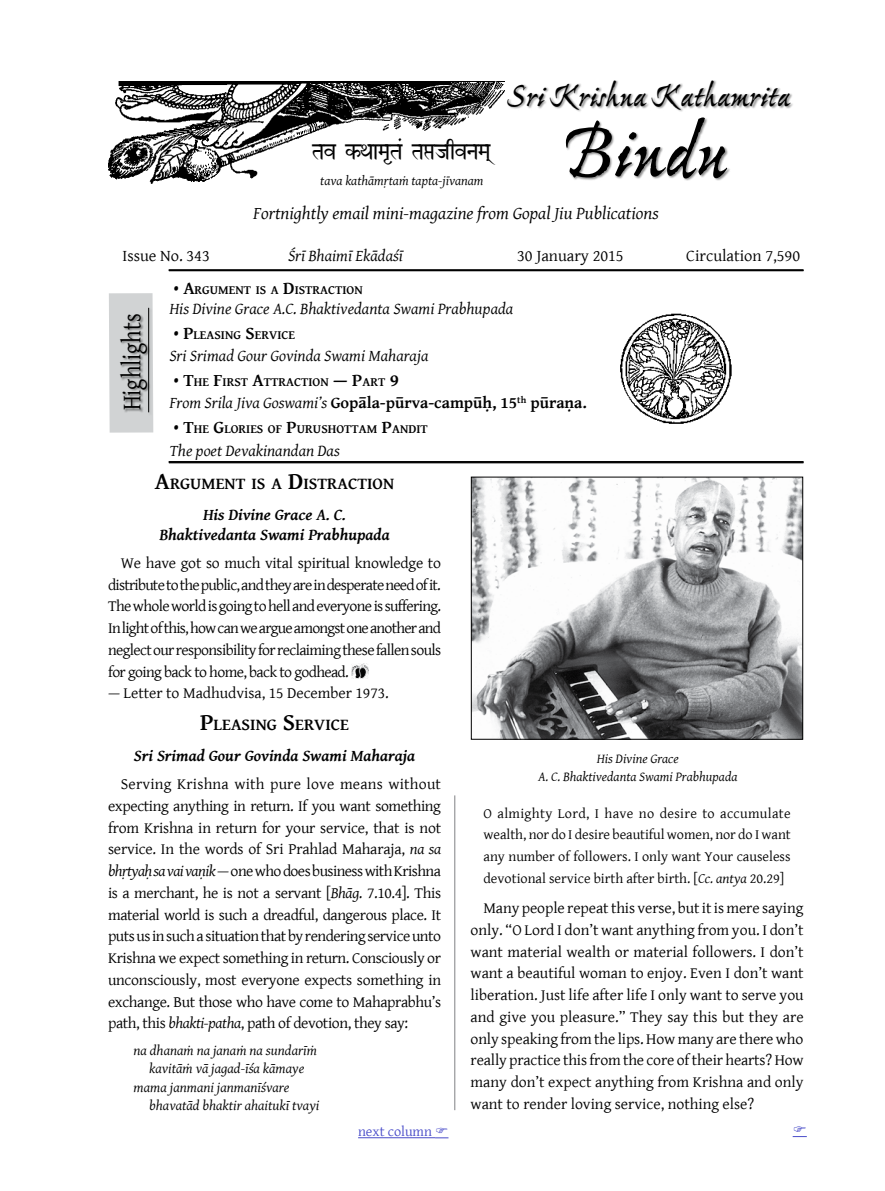
<style>
.page{position:relative;width:885px;height:1191px;background:#fff}
.page>*{position:absolute;margin:0;border:0;box-sizing:border-box;transform-origin:0 0}
.t1{font:700 81px "Ex Ponto Pro";letter-spacing:-.01em;color:#000}
.t2{font:700 33.9px "Ex Ponto Pro";letter-spacing:-.01em;color:#000}
.t3{font:27px "Gentium Basic";color:#000;scale:.84 1}
.t4{font:italic 18px "Gentium Basic";color:#000}
.t5{font:18px "Devanagari Normal";color:#000}
.t6{font:700 16.8px "Gentium Basic";color:#000}
.t7{font:italic 16.5px "Gentium Basic";color:#000}
.t8{font:italic 700 16.5px/20px "Gentium Basic";color:#000;text-align:center}
.t9{font:700 16.5px "Gentium Basic";color:#000}
.t10{font:16.5px "Gentium Basic";color:#000}
.t11{font:15.75px/21.8px "Gentium Basic";letter-spacing:-.025em;color:#000;text-align:justify}
.t12{font:15.75px "Gentium Basic";color:#000}
.t13{font:14.25px/21.8px "Gentium Basic";color:#000;text-align:justify}
.t14{font:italic 14.25px "Gentium Basic";color:#000}
.t15{font:14.25px "Gentium Basic";color:#494cc9}
.t16{font:italic 13.5px/18px "Gentium Basic";color:#000;text-align:center}
.t17{font:700 12.6px "Gentium Basic";color:#000}
.s1{font-style:inherit}
.s2{font-size:18px}
.s3{font-weight:400;font-style:italic}
.s4{font-size:24px}
.s5{font-style:italic}
</style>
<div class="page">
<img style="left:108px;top:81px;width:396px;height:102px">
<div style="left:507px;top:80px;width:286px;height:32px;background:#000;opacity:.45"></div>
<div style="left:565px;top:117px;width:165px;height:64px;background:#000;opacity:.45"></div>
<hr style="left:454px;top:795px;width:1px;height:315px;background:#808285">
<div style="left:109px;top:293px;width:44px;height:139px;background:#d1d3d4"></div>
<hr style="left:148px;top:307px;width:4px;height:108px;background:#cbcdce">
<hr style="left:148px;top:308px;width:1px;height:104px;background:#000">
<div style="left:120px;top:314px;width:30px;height:99px;background:#000;opacity:.45"></div>
<hr style="left:169px;top:269px;width:634px;height:1px;background:#000">
<hr style="left:169px;top:270px;width:634px;height:1px;background:#000">
<hr style="left:169px;top:461px;width:634px;height:1px;background:#000">
<hr style="left:169px;top:462px;width:634px;height:1px;background:#000">
<img style="left:620px;top:313px;width:112px;height:111px">
<hr style="left:358px;top:1137px;width:77px;height:1px;background:#494cc9">
<img style="left:351px;top:663px;width:17px;height:15px">
<img style="left:473px;top:479px;width:327px;height:258px">
<div style="left:471px;top:477px;width:331px;height:262px;border:1px solid #000"></div>
<svg style="left:435px;top:1137px;width:13px;height:1px"></svg>
<svg style="left:792px;top:1136px;width:14px;height:1px"></svg>
<p class="t5" style="left:312px;top:137px;width:180px">TAV K QAAMA*TA&amp; TAÁJAQVNAMA(</p>
<p class="t16" style="left:320px;top:171px;width:165px">tava kathāmṛtaṁ tapta-jīvanam</p>
<h2 class="t2" style="left:507px;top:74px;width:284px">Sri Krishna Kathamrita</h2>
<h1 class="t1" style="left:561px;top:102px;width:167px">Bindu</h1>
<p class="t4" style="left:253px;top:199px;width:407px">Fortnightly email mini-magazine from Gopal Jiu Publications</p>
<p class="t10" style="left:122px;top:243px;width:89px">Issue No. 343</p>
<p class="t7" style="left:288px;top:243px;width:116px">Śrī Bhaimī Ekādaśī</p>
<p class="t10" style="left:517px;top:243px;width:108px">30 January 2015</p>
<p class="t10" style="left:686px;top:243px;width:115px">Circulation <span class="s1">7,590</span></p>
<h3 class="t3" style="left:112px;top:410px;width:117px;rotate:-90deg">Highlights</h3>
<p class="t17" style="left:174px;top:280px;width:190px"><span class="s2">• A</span>RGUMENT IS A <span class="s2">D</span>ISTRACTION</p>
<p class="t7" style="left:169px;top:297px;width:345px">His Divine Grace A.C. Bhaktivedanta Swami Prabhupada</p>
<p class="t17" style="left:174px;top:325px;width:123px"><span class="s2">• P</span>LEASING <span class="s2">S</span>ERVICE</p>
<p class="t7" style="left:169px;top:344px;width:261px">Sri Srimad Gour Govinda Swami Maharaja</p>
<p class="t17" style="left:174px;top:372px;width:226px"><span class="s2">• T</span>HE <span class="s2">F</span>IRST <span class="s2">A</span>TTRACTION <span class="s2">— P</span>ART <span class="s2">9</span></p>
<p class="t9" style="left:169px;top:390px;width:419px"><span class="s3">From Srila Jiva Goswami’s</span> Gopāla-pūrva-campūḥ, 15<sup>th</sup> pūraṇa.</p>
<p class="t17" style="left:174px;top:419px;width:255px"><span class="s2">• T</span>HE <span class="s2">G</span>LORIES OF <span class="s2">P</span>URUSHOTTAM <span class="s2">P</span>ANDIT</p>
<p class="t7" style="left:169px;top:438px;width:172px">The poet Devakinandan Das</p>
<p class="t6" style="left:155px;top:471px;width:241px"><span class="s4">A</span>RGUMENT IS A <span class="s4">D</span>ISTRACTION</p>
<p class="t8" style="left:159px;top:504px;width:232px">His Divine Grace A. C.<br>Bhaktivedanta Swami Prabhupada</p>
<p class="t11" style="left:108px;top:551px;width:334px;text-indent:13px">We have got so much vital spiritual knowledge to distribute to the public, and they are in desperate need of it.<br>The whole world is going to hell and everyone is suffering.<br>In light of this, how can we argue amongst one another and neglect our responsibility for reclaiming these fallen souls for going back to home, back to godhead.</p>
<p class="t12" style="left:108px;top:681px;width:282px">— Letter to Madhudvisa, 15 December 1973.</p>
<p class="t6" style="left:200px;top:712px;width:151px"><span class="s4">P</span>LEASING <span class="s4">S</span>ERVICE</p>
<p class="t8" style="left:134px;top:745px;width:283px">Sri Srimad Gour Govinda Swami Maharaja</p>
<p class="t11" style="left:108px;top:772px;width:334px;text-indent:13px">Serving Krishna with pure love means without expecting anything in return. If you want something from Krishna in return for your service, that is not service. In the words of Sri Prahlad Maharaja, <span class="s5">na sa bhṛtyaḥ sa vai vaṇik</span> — one who does business with Krishna is a merchant, he is not a servant [<span class="s5">Bhāg</span>. 7.10.4]. This material world is such a dreadful, dangerous place. It puts us in such a situation that by rendering service unto Krishna we expect something in return. Consciously or unconsciously, most everyone expects something in exchange. But those who have come to Mahaprabhu’s path, this <span class="s5">bhakti-patha</span>, path of devotion, they say:</p>
<p class="t14" style="left:134px;top:1040px;width:185px">na dhanaṁ na janaṁ na sundarīṁ</p>
<p class="t14" style="left:149px;top:1058px;width:157px">kavitāṁ vā jagad-īśa kāmaye</p>
<p class="t14" style="left:134px;top:1076px;width:157px">mama janmani janmanīśvare</p>
<p class="t14" style="left:149px;top:1095px;width:171px">bhavatād bhaktir ahaitukī tvayi</p>
<p class="t15" style="left:358px;top:1120px;width:75px">next column</p>
<p class="t16" style="left:538px;top:749px;width:201px">His Divine Grace<br>A. C. Bhaktivedanta Swami Prabhupada</p>
<p class="t13" style="left:483px;top:802px;width:309px">O almighty Lord, I have no desire to accumulate wealth, nor do I desire beautiful women, nor do I want any number of followers. I only want Your causeless devotional service birth after birth. [<span class="s5">Cc. antya</span> 20.29]</p>
<p class="t11" style="left:470px;top:896px;width:334px;text-indent:13px">Many people repeat this verse, but it is mere saying only. “O Lord I don’t want anything from you. I don’t want material wealth or material followers. I don’t want a beautiful woman to enjoy. Even I don’t want liberation. Just life after life I only want to serve you and give you pleasure.” They say this but they are only speaking from the lips. How many are there who really practice this from the core of their hearts? How many don’t expect anything from Krishna and only want to render loving service, nothing else?</p>
</div>
